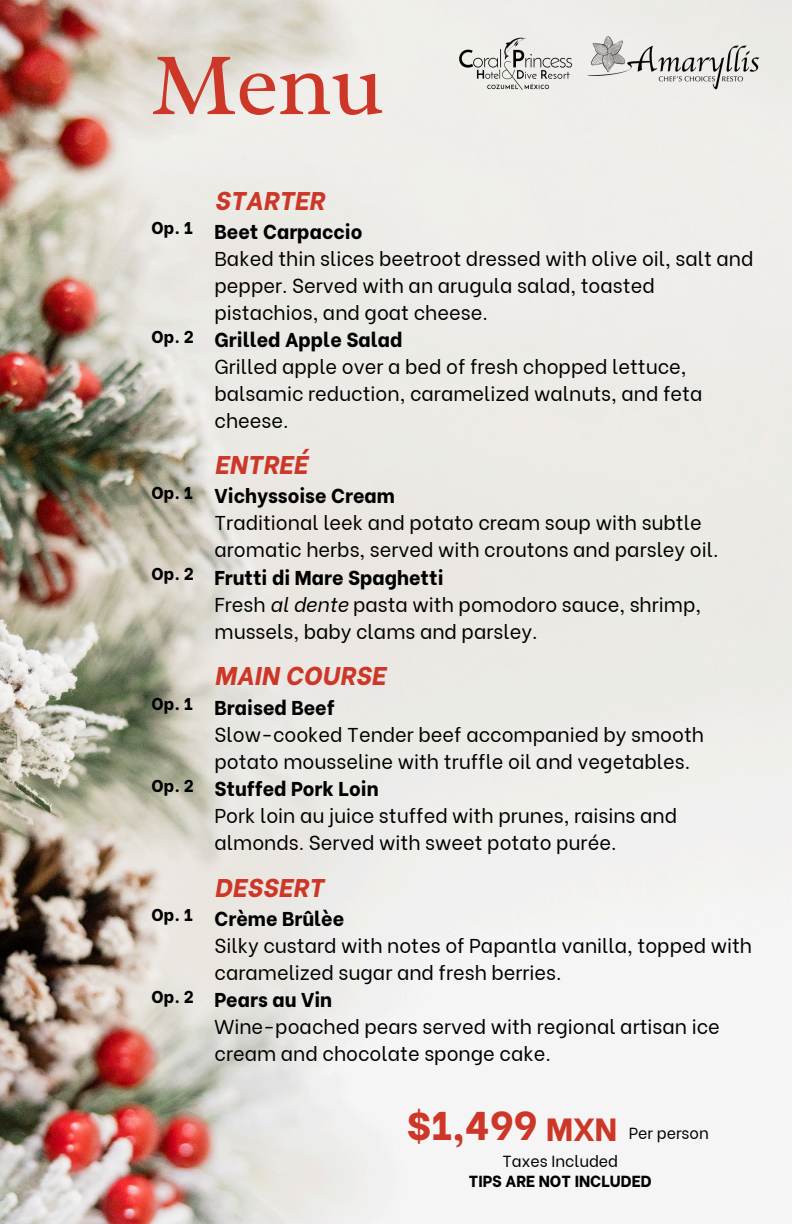
<style>
.page{position:relative;width:792px;height:1224px;background:#fff}
.page>*{position:absolute;margin:0;border:0;box-sizing:border-box;transform-origin:0 0}
.t1{font:90px "Radley";color:#cd3728}
.t2{font:800 40px "Be Vietnam";color:#cd3728}
.t3{font:800 32px "Be Vietnam";color:#cd3728}
.t4{font:italic 800 25.6px "Be Vietnam";letter-spacing:.01em;color:#cd3728}
.t5{font:20px/27px "Be Vietnam";color:#000}
.t6{font:800 17px "Be Vietnam";color:#000}
.t7{font:16px "Be Vietnam";color:#000}
.t8{font:800 16px "Be Vietnam";color:#000}
.s1{font-weight:800}
.s2{font-style:italic}
</style>
<div class="page">
<img style="left:0;top:0;width:792px;height:1224px">
<img style="left:455px;top:32px;width:122px;height:61px">
<img style="left:585px;top:32px;width:176px;height:61px">
<h1 class="t1" style="left:152px;top:27px;width:233px">Menu</h1>
<h6 class="t6" style="left:152px;top:214px;width:43px">Op. 1</h6>
<h5 class="t6" style="left:152px;top:322px;width:44px">Op. 2</h5>
<h6 class="t6" style="left:152px;top:479px;width:43px">Op. 1</h6>
<h5 class="t6" style="left:152px;top:560px;width:44px">Op. 2</h5>
<h6 class="t6" style="left:152px;top:690px;width:43px">Op. 1</h6>
<h5 class="t6" style="left:152px;top:771px;width:44px">Op. 2</h5>
<h6 class="t6" style="left:152px;top:901px;width:43px">Op. 1</h6>
<h5 class="t6" style="left:152px;top:983px;width:44px">Op. 2</h5>
<h6 class="t4" style="left:215px;top:179px;width:111px">STARTER</h6>
<h5 class="t5" style="left:215px;top:216px;width:541px"><span class="s1">Beet Carpaccio<br></span>Baked thin slices beetroot dressed with olive oil, salt and pepper. Served with an arugula salad, toasted pistachios, and goat cheese.</h5>
<h4 class="t5" style="left:215px;top:325px;width:489px"><span class="s1">Grilled Apple Salad<br></span>Grilled apple over a bed of fresh chopped lettuce, balsamic reduction, caramelized walnuts, and feta cheese.</h4>
<h6 class="t4" style="left:215px;top:443px;width:95px">ENTREÉ</h6>
<h5 class="t5" style="left:215px;top:481px;width:506px"><span class="s1">Vichyssoise Cream<br></span>Traditional leek and potato cream soup with subtle aromatic herbs, served with croutons and parsley oil.</h5>
<h4 class="t5" style="left:215px;top:562px;width:488px"><span class="s1">Frutti di Mare Spaghetti<br></span>Fresh <span class="s2">al dente</span> pasta with pomodoro sauce, shrimp, mussels, baby clams and parsley.</h4>
<p class="t4" style="left:215px;top:655px;width:173px">MAIN COURSE</p>
<p class="t5" style="left:215px;top:692px;width:491px"><span class="s1">Braised Beef<br></span>Slow-cooked Tender beef accompanied by smooth potato mousseline with truffle oil and vegetables.</p>
<h4 class="t5" style="left:215px;top:773px;width:464px"><span class="s1">Stuffed Pork Loin<br></span>Pork loin au juice stuffed with prunes, raisins and almonds. Served with sweet potato purée.</h4>
<h6 class="t4" style="left:215px;top:866px;width:111px">DESSERT</h6>
<h5 class="t5" style="left:215px;top:903px;width:539px"><span class="s1">Crème Brûlèe<br></span>Silky custard with notes of Papantla vanilla, topped with caramelized sugar and fresh berries.</h5>
<h4 class="t5" style="left:215px;top:985px;width:507px"><span class="s1">Pears au Vin<br></span>Wine-poached pears served with regional artisan ice cream and chocolate sponge cake.</h4>
<h6 class="t2" style="left:407px;top:1092px;width:132px">$1,499</h6>
<h5 class="t3" style="left:546px;top:1103px;width:73px">MXN</h5>
<h2 class="t7" style="left:629px;top:1120px;width:82px">Per person</h2>
<h3 class="t7" style="left:502px;top:1147px;width:117px">Taxes Included</h3>
<p class="t8" style="left:469px;top:1167px;width:184px">TIPS ARE NOT INCLUDED</p>
</div>
